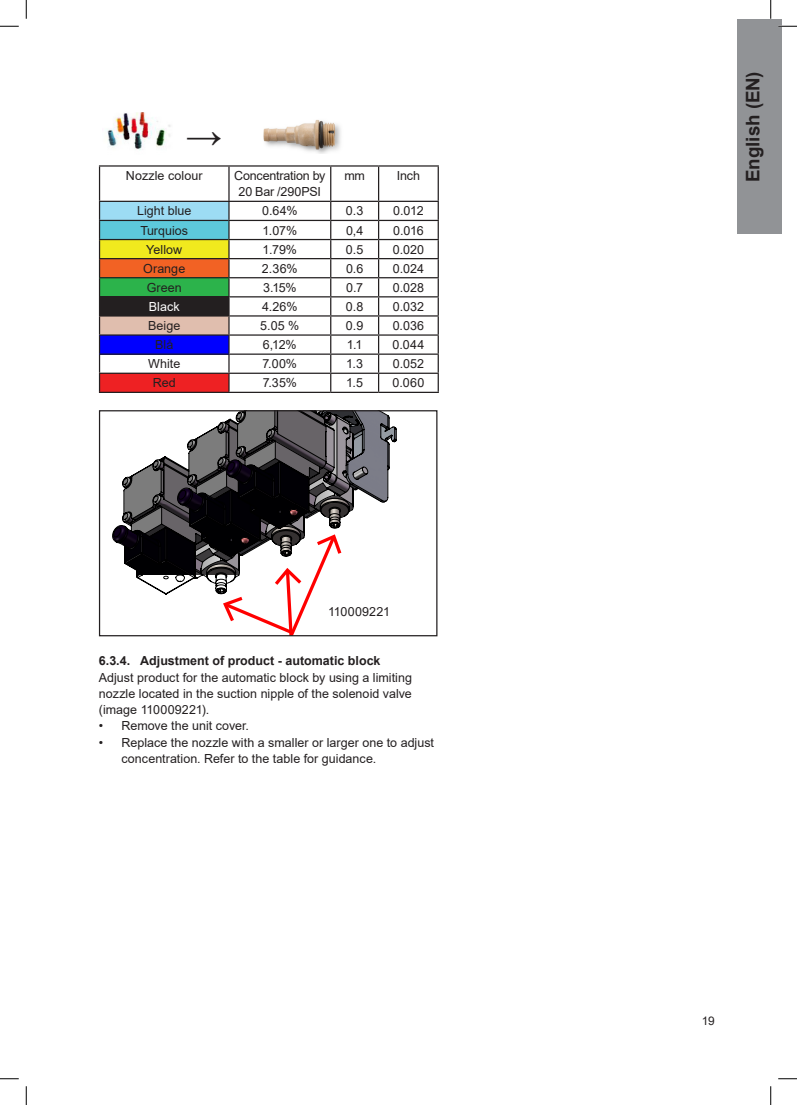
<style>
.page{position:relative;width:797px;height:1105px;background:#fff}
.page>*{position:absolute;margin:0;border:0;box-sizing:border-box;transform-origin:0 0}
.Body_ENG{font:700 36.25px "Arial";color:#231f20}
.t1{font:700 18.75px "Arial";letter-spacing:-.005em;color:#231f20}
.Body_ENG-2{font:12.5px/16.2px "Arial";color:#231f20;text-align:center}
.t2{font:700 12.5px "Arial";color:#231f20}
.Body_SP{font:12.5px "Arial";letter-spacing:.01em;color:#231f20}
.Body_ENG-3{font:12.5px "Arial";letter-spacing:.005em;color:#fff}
.t3{font:11.88px "Arial";color:#231f20}
</style>
<div class="page">
<div style="left:736px;top:19px;width:45px;height:215px;background:#919396"></div>
<img style="left:107px;top:112px;width:64px;height:38px">
<img style="left:263px;top:120px;width:78px;height:33px">
<div style="left:99px;top:201px;width:130px;height:19px;background:#9ddcf4"></div>
<div style="left:99px;top:220px;width:130px;height:20px;background:#5dc9db"></div>
<div style="left:99px;top:240px;width:130px;height:19px;background:#f1ea1e"></div>
<div style="left:99px;top:259px;width:130px;height:19px;background:#f26224"></div>
<div style="left:99px;top:278px;width:130px;height:19px;background:#2cb34b"></div>
<div style="left:99px;top:297px;width:130px;height:19px;background:#231f20"></div>
<div style="left:99px;top:316px;width:130px;height:19px;background:#e0beae"></div>
<div style="left:99px;top:335px;width:130px;height:19px;background:#00f"></div>
<div style="left:99px;top:373px;width:130px;height:19px;background:#ee2123"></div>
<hr style="left:99px;top:165px;width:130px;height:2px;background:#231f20">
<hr style="left:99px;top:167px;width:1px;height:34px;background:#231f20">
<hr style="left:229px;top:165px;width:102px;height:2px;background:#231f20">
<hr style="left:228px;top:167px;width:1px;height:34px;background:#231f20">
<hr style="left:331px;top:165px;width:47px;height:2px;background:#231f20">
<hr style="left:330px;top:167px;width:1px;height:34px;background:#231f20">
<hr style="left:378px;top:165px;width:61px;height:2px;background:#231f20">
<hr style="left:378px;top:167px;width:1px;height:34px;background:#231f20">
<hr style="left:437px;top:167px;width:2px;height:34px;background:#231f20">
<hr style="left:99px;top:201px;width:130px;height:1px;background:#231f20">
<hr style="left:99px;top:220px;width:129px;height:1px;background:#231f20">
<hr style="left:99px;top:239px;width:129px;height:1px;background:#231f20">
<hr style="left:99px;top:258px;width:129px;height:1px;background:#231f20">
<hr style="left:99px;top:277px;width:129px;height:1px;background:#231f20">
<hr style="left:99px;top:373px;width:129px;height:1px;background:#231f20">
<hr style="left:228px;top:201px;width:103px;height:1px;background:#231f20">
<hr style="left:331px;top:201px;width:47px;height:1px;background:#231f20">
<hr style="left:378px;top:201px;width:61px;height:1px;background:#231f20">
<hr style="left:228px;top:220px;width:103px;height:1px;background:#231f20">
<hr style="left:331px;top:220px;width:47px;height:1px;background:#231f20">
<hr style="left:378px;top:220px;width:61px;height:1px;background:#231f20">
<hr style="left:228px;top:239px;width:103px;height:1px;background:#231f20">
<hr style="left:331px;top:239px;width:47px;height:1px;background:#231f20">
<hr style="left:378px;top:239px;width:61px;height:1px;background:#231f20">
<hr style="left:228px;top:258px;width:103px;height:1px;background:#231f20">
<hr style="left:331px;top:258px;width:47px;height:1px;background:#231f20">
<hr style="left:378px;top:258px;width:61px;height:1px;background:#231f20">
<hr style="left:228px;top:277px;width:103px;height:1px;background:#231f20">
<hr style="left:331px;top:277px;width:47px;height:1px;background:#231f20">
<hr style="left:378px;top:277px;width:61px;height:1px;background:#231f20">
<hr style="left:228px;top:373px;width:103px;height:1px;background:#231f20">
<hr style="left:331px;top:373px;width:47px;height:1px;background:#231f20">
<hr style="left:378px;top:373px;width:61px;height:1px;background:#231f20">
<hr style="left:99px;top:296px;width:130px;height:1px;background:#231f20">
<hr style="left:229px;top:296px;width:102px;height:1px;background:#231f20">
<hr style="left:331px;top:296px;width:47px;height:1px;background:#231f20">
<hr style="left:378px;top:296px;width:61px;height:1px;background:#231f20">
<hr style="left:99px;top:315px;width:130px;height:2px;background:#231f20">
<hr style="left:229px;top:315px;width:102px;height:2px;background:#231f20">
<hr style="left:331px;top:315px;width:47px;height:2px;background:#231f20">
<hr style="left:378px;top:315px;width:61px;height:2px;background:#231f20">
<hr style="left:99px;top:334px;width:130px;height:2px;background:#231f20">
<hr style="left:229px;top:334px;width:102px;height:2px;background:#231f20">
<hr style="left:331px;top:334px;width:47px;height:2px;background:#231f20">
<hr style="left:378px;top:334px;width:61px;height:2px;background:#231f20">
<svg style="left:99px;top:202px;width:1px;height:190px"></svg>
<svg style="left:228px;top:202px;width:1px;height:190px"></svg>
<svg style="left:330px;top:202px;width:1px;height:190px"></svg>
<svg style="left:378px;top:202px;width:1px;height:190px"></svg>
<svg style="left:437px;top:202px;width:2px;height:190px"></svg>
<hr style="left:99px;top:353px;width:130px;height:2px;background:#231f20">
<hr style="left:229px;top:353px;width:102px;height:2px;background:#231f20">
<hr style="left:331px;top:353px;width:47px;height:2px;background:#231f20">
<hr style="left:378px;top:353px;width:61px;height:2px;background:#231f20">
<hr style="left:99px;top:392px;width:130px;height:1px;background:#231f20">
<hr style="left:229px;top:392px;width:102px;height:1px;background:#231f20">
<hr style="left:331px;top:392px;width:47px;height:1px;background:#231f20">
<hr style="left:378px;top:392px;width:61px;height:1px;background:#231f20">
<svg style="left:112px;top:412px;width:285px;height:183px"></svg>
<svg style="left:222px;top:533px;width:119px;height:101px"></svg>
<div style="left:99px;top:410px;width:338px;height:226px;border:1px solid #231f20"></div>
<svg style="left:0;top:25px;width:19px;height:2px"></svg>
<svg style="left:778px;top:25px;width:19px;height:2px"></svg>
<svg style="left:0;top:1078px;width:19px;height:1px"></svg>
<svg style="left:778px;top:1078px;width:19px;height:1px"></svg>
<svg style="left:25px;top:0;width:2px;height:19px"></svg>
<svg style="left:25px;top:1086px;width:2px;height:19px"></svg>
<svg style="left:770px;top:0;width:1px;height:19px"></svg>
<svg style="left:770px;top:1086px;width:1px;height:19px"></svg>
<p class="Body_ENG" style="left:186px;top:110px;width:38px">→</p>
<p class="Body_ENG-2" style="left:126px;top:167px;width:78px">Nozzle colour</p>
<p class="Body_ENG-2" style="left:234px;top:167px;width:93px">Concentration by<br>20 Bar /290PSI</p>
<p class="Body_ENG-2" style="left:344px;top:167px;width:22px">mm</p>
<p class="Body_ENG-2" style="left:397px;top:167px;width:25px">Inch</p>
<p class="Body_ENG-2" style="left:137px;top:203px;width:56px">Light blue</p>
<p class="Body_ENG-2" style="left:262px;top:203px;width:37px">0.64%</p>
<p class="Body_ENG-2" style="left:346px;top:203px;width:19px">0.3</p>
<p class="Body_ENG-2" style="left:393px;top:203px;width:32px">0.012</p>
<p class="Body_ENG-2" style="left:140px;top:222px;width:49px">Turquios</p>
<p class="Body_ENG-2" style="left:262px;top:222px;width:36px">1.07%</p>
<p class="Body_ENG-2" style="left:346px;top:222px;width:19px">0,4</p>
<p class="Body_ENG-2" style="left:393px;top:222px;width:32px">0.016</p>
<p class="Body_ENG-2" style="left:146px;top:241px;width:37px">Yellow</p>
<p class="Body_ENG-2" style="left:262px;top:241px;width:36px">1.79%</p>
<p class="Body_ENG-2" style="left:346px;top:241px;width:19px">0.5</p>
<p class="Body_ENG-2" style="left:393px;top:241px;width:33px">0.020</p>
<p class="Body_ENG-2" style="left:143px;top:260px;width:44px">Orange</p>
<p class="Body_ENG-2" style="left:262px;top:260px;width:37px">2.36%</p>
<p class="Body_ENG-2" style="left:346px;top:260px;width:19px">0.6</p>
<p class="Body_ENG-2" style="left:393px;top:260px;width:33px">0.024</p>
<p class="Body_ENG-2" style="left:147px;top:279px;width:37px">Green</p>
<p class="Body_ENG-2" style="left:263px;top:279px;width:35px">3.15%</p>
<p class="Body_ENG-2" style="left:346px;top:279px;width:18px">0.7</p>
<p class="Body_ENG-2" style="left:393px;top:279px;width:33px">0.028</p>
<p class="Body_ENG-3" style="left:149px;top:298px;width:32px">Black</p>
<p class="Body_ENG-2" style="left:262px;top:298px;width:37px">4.26%</p>
<p class="Body_ENG-2" style="left:346px;top:298px;width:19px">0.8</p>
<p class="Body_ENG-2" style="left:393px;top:298px;width:33px">0.032</p>
<p class="Body_ENG-2" style="left:148px;top:317px;width:34px">Beige</p>
<p class="Body_ENG-2" style="left:260px;top:317px;width:41px">5.05 %</p>
<p class="Body_ENG-2" style="left:346px;top:317px;width:19px">0.9</p>
<p class="Body_ENG-2" style="left:392px;top:317px;width:33px">0.036</p>
<p class="Body_ENG-2" style="left:155px;top:337px;width:20px">Blå</p>
<p class="Body_ENG-2" style="left:263px;top:337px;width:35px">6,12%</p>
<p class="Body_ENG-2" style="left:347px;top:337px;width:17px">1.1</p>
<p class="Body_ENG-2" style="left:392px;top:337px;width:33px">0.044</p>
<p class="Body_ENG-2" style="left:148px;top:356px;width:34px">White</p>
<p class="Body_ENG-2" style="left:263px;top:356px;width:36px">7.00%</p>
<p class="Body_ENG-2" style="left:346px;top:356px;width:18px">1.3</p>
<p class="Body_ENG-2" style="left:393px;top:356px;width:33px">0.052</p>
<p class="Body_ENG-2" style="left:153px;top:375px;width:24px">Red</p>
<p class="Body_ENG-2" style="left:263px;top:375px;width:36px">7.35%</p>
<p class="Body_ENG-2" style="left:346px;top:375px;width:18px">1.5</p>
<p class="Body_ENG-2" style="left:392px;top:375px;width:33px">0.060</p>
<p class="Body_SP" style="left:328px;top:603px;width:63px">110009221</p>
<p class="t2" style="left:99px;top:652px;width:283px">6.3.4. Adjustment of product - automatic block</p>
<p class="Body_ENG-2" style="left:99px;top:669px;width:314px;text-align:justify">Adjust product for the automatic block by using a limiting nozzle located in the suction nipple of the solenoid valve (image 110009221).</p>
<p class="Body_ENG-2" style="left:99px;top:718px;width:152px">• Remove the unit cover.</p>
<p class="Body_ENG-2" style="left:121px;top:734px;width:314px;text-align:left;text-indent:-22px">• Replace the nozzle with a smaller or larger one to adjust concentration. Refer to the table for guidance.</p>
<h2 class="t1" style="left:739px;top:182px;width:112px;rotate:-90deg">English (EN)</h2>
<p class="t3" style="left:701px;top:1013px;width:15px">19</p>
</div>
